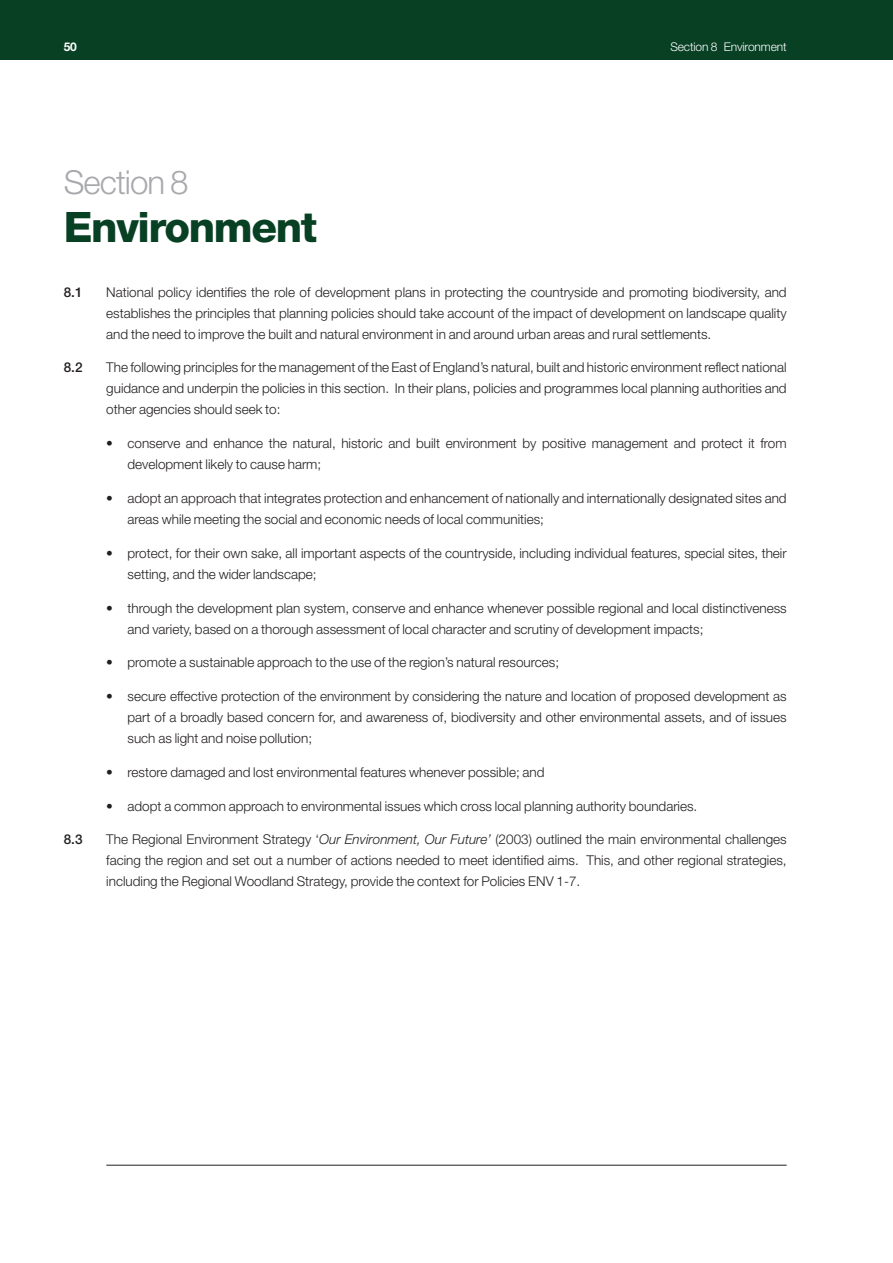
<style>
.page{position:relative;width:893px;height:1263px;background:#fff}
.page>*{position:absolute;margin:0;border:0;box-sizing:border-box;transform-origin:0 0}
.t1{font:800 42px "Helvetica Neue";letter-spacing:-.03em;color:#084024}
.t2{font:300 33px "Helvetica Neue";letter-spacing:-.03em;color:#a8a9ad}
.t3{font:300 13.5px/21px "Helvetica Neue";color:#231f20;text-align:justify}
.t4{font:500 13.5px "Helvetica Neue";color:#231f20}
.t5{font:300 12px "Helvetica Neue";letter-spacing:-.01em;color:#fff}
.t6{font:700 12px "Helvetica Neue";color:#fff}
.s1{font-style:italic}
</style>
<div class="page">
<div style="left:0;top:0;width:893px;height:60px;background:#084024"></div>
<hr style="left:106px;top:1165px;width:681px;height:1px;background:#231f20">
<p class="t6" style="left:64px;top:43px;width:15px">50</p>
<p class="t5" style="left:670px;top:43px;width:118px">Section 8 Environment</p>
<h2 class="t2" style="left:64px;top:170px;width:126px">Section 8</h2>
<h1 class="t1" style="left:64px;top:212px;width:255px">Environment</h1>
<p class="t4" style="left:64px;top:287px;width:20px">8.1</p>
<p class="t3" style="left:106px;top:283px;width:682px">National policy identifies the role of development plans in protecting the countryside and promoting biodiversity, and establishes the principles that planning policies should take account of the impact of development on landscape quality and the need to improve the built and natural environment in and around urban areas and rural settlements.</p>
<p class="t4" style="left:64px;top:363px;width:20px">8.2</p>
<p class="t3" style="left:106px;top:358px;width:682px">The following principles for the management of the East of England’s natural, built and historic environment reflect national guidance and underpin the policies in this section. In their plans, policies and programmes local planning authorities and other agencies should seek to:</p>
<p class="t3" style="left:128px;top:434px;width:661px;text-indent:-21px">• conserve and enhance the natural, historic and built environment by positive management and protect it from development likely to cause harm;</p>
<p class="t3" style="left:128px;top:489px;width:661px;text-indent:-21px">• adopt an approach that integrates protection and enhancement of nationally and internationally designated sites and areas while meeting the social and economic needs of local communities;</p>
<p class="t3" style="left:128px;top:544px;width:661px;text-indent:-21px">• protect, for their own sake, all important aspects of the countryside, including individual features, special sites, their setting, and the wider landscape;</p>
<p class="t3" style="left:128px;top:598px;width:661px;text-indent:-21px">• through the development plan system, conserve and enhance whenever possible regional and local distinctiveness and variety, based on a thorough assessment of local character and scrutiny of development impacts;</p>
<p class="t3" style="left:106px;top:653px;width:454px">• promote a sustainable approach to the use of the region’s natural resources;</p>
<p class="t3" style="left:128px;top:687px;width:661px;text-indent:-21px">• secure effective protection of the environment by considering the nature and location of proposed development as part of a broadly based concern for, and awareness of, biodiversity and other environmental assets, and of issues such as light and noise pollution;</p>
<p class="t3" style="left:106px;top:763px;width:440px">• restore damaged and lost environmental features whenever possible; and</p>
<p class="t3" style="left:106px;top:796px;width:592px">• adopt a common approach to environmental issues which cross local planning authority boundaries.</p>
<p class="t4" style="left:64px;top:835px;width:20px">8.3</p>
<p class="t3" style="left:106px;top:830px;width:682px">The Regional Environment Strategy ‘<span class="s1">Our Environment, Our Future’</span> (2003) outlined the main environmental challenges facing the region and set out a number of actions needed to meet identified aims. This, and other regional strategies, including the Regional Woodland Strategy, provide the context for Policies ENV 1-7.</p>
</div>
